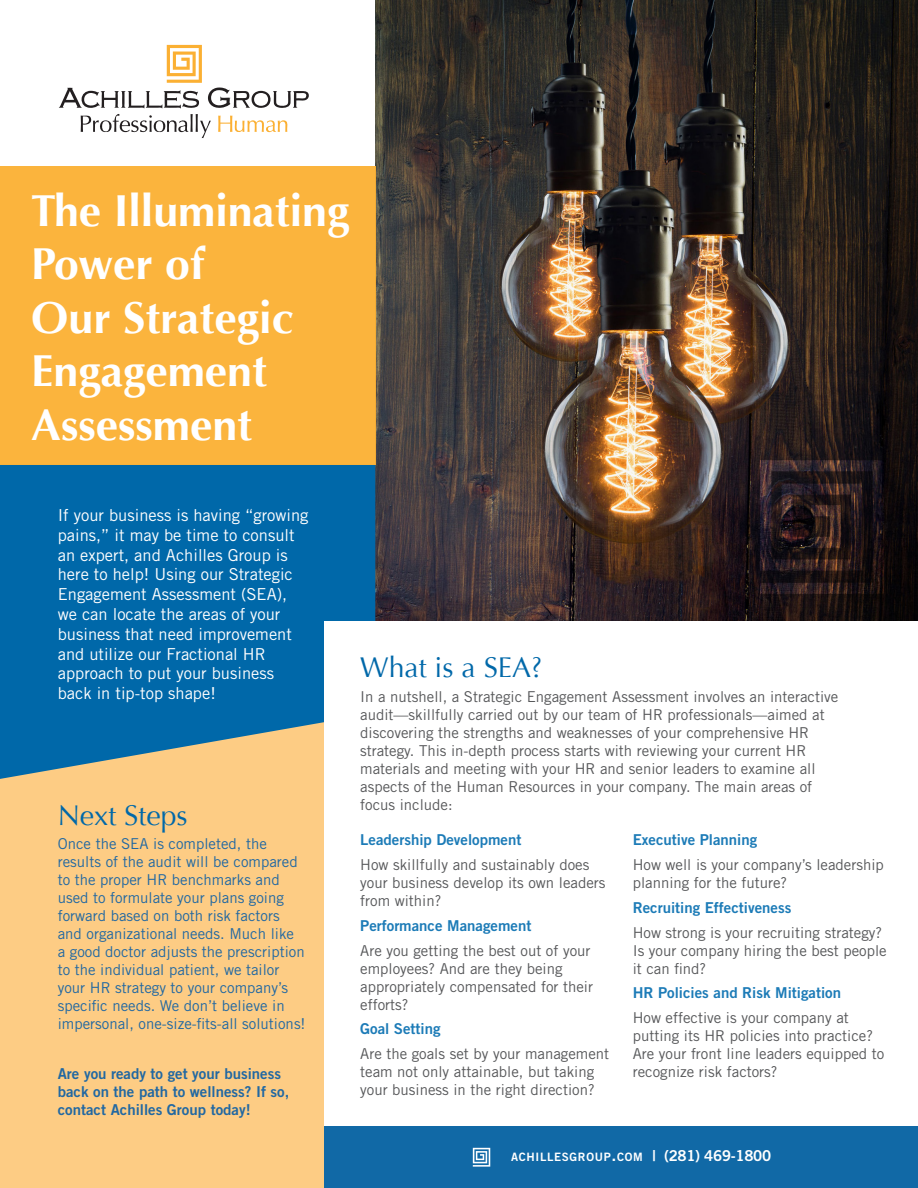
<style>
.page{position:relative;width:918px;height:1188px;background:#fff}
.page>*{position:absolute;margin:0;border:0;box-sizing:border-box;transform-origin:0 0}
.t1{font:700 44.7px/53.6px "Optima";color:#fff}
.t2{font:28.5px "Optima";color:#0068a9}
.t3{font:16.5px/19.8px "Trade Gothic LT Std";color:#fff}
.t4{font:15px/18px "Trade Gothic LT Std";color:#57585a}
.t5{font:15px/18px "Trade Gothic LT Std";color:#2168a2}
.t6{font:15px "Trade Gothic LT Std Bd 2";color:#1c7bb7}
.t7{font:15px/18px "Trade Gothic LT Std Bd 2";color:#2168a2}
.t8{font:11.55px "Trade Gothic LT Std Bd 2";letter-spacing:.055em;color:#fff}
.s1{font-size:16.5px}
.s2{font-size:15px}
</style>
<div class="page">
<img style="left:375px;top:0;width:543px;height:621px">
<div style="left:0;top:693px;width:375px;height:495px;background:#fdcc84"></div>
<svg style="left:0;top:465px;width:375px;height:314px;background:#1570a6"></svg>
<div style="left:325px;top:622px;width:593px;height:566px;background:#fff"></div>
<div style="left:0;top:166px;width:375px;height:299px;background:#fbb43d"></div>
<svg style="left:59px;top:45px;width:250px;height:93px"></svg>
<div style="left:325px;top:1126px;width:593px;height:62px;background:#1169a6"></div>
<svg style="left:760px;top:460px;width:124px;height:134px;background:#271a1c"></svg>
<svg style="left:473px;top:1148px;width:17px;height:19px"></svg>
<p class="t1" style="left:31px;top:184px;width:320px">The Illuminating<br>Power of<br>Our Strategic<br>Engagement<br>Assessment</p>
<p class="t3" style="left:58px;top:505px;width:252px">If your business is having “growing pains,” it may be time to consult an expert, and Achilles Group is here to help! Using our Strategic<br>Engagement Assessment (SEA), we can locate the areas of your business that need improvement and utilize our Fractional HR approach to put your business back in tip-top shape!</p>
<p class="t2" style="left:58px;top:798px;width:131px">Next Steps</p>
<p class="t5" style="left:58px;top:835px;width:249px">Once the SEA is completed, the results of the audit will be compared to the proper HR benchmarks and used to formulate your plans going forward based on both risk factors and organizational needs. Much like<br>a good doctor adjusts the prescription to the individual patient, we tailor your HR strategy to your company’s specific needs. We don’t believe in impersonal, one-size-fits-all solutions!</p>
<p class="t7" style="left:58px;top:1064px;width:233px">Are you ready to get your business back on the path to wellness? If so, contact Achilles Group today!</p>
<p class="t2" style="left:360px;top:651px;width:184px">What is a SEA?</p>
<p class="t4" style="left:360px;top:687px;width:480px">In a nutshell, a Strategic Engagement Assessment involves an interactive audit—skillfully carried out by our team of HR professionals—aimed at discovering the strengths and weaknesses of your comprehensive HR strategy. This in-depth process starts with reviewing your current HR materials and meeting with your HR and senior leaders to examine all aspects of the Human Resources in your company. The main areas of focus include:</p>
<p class="t6" style="left:360px;top:831px;width:163px">Leadership Development</p>
<p class="t4" style="left:360px;top:856px;width:247px">How skillfully and sustainably does your business develop its own leaders from within?</p>
<p class="t6" style="left:360px;top:916px;width:173px">Performance Management</p>
<p class="t4" style="left:360px;top:941px;width:234px">Are you getting the best out of your employees? And are they being appropriately compensated for their efforts?</p>
<p class="t6" style="left:360px;top:1020px;width:82px">Goal Setting</p>
<p class="t4" style="left:360px;top:1045px;width:251px">Are the goals set by your management team not only attainable, but taking your business in the right direction?</p>
<p class="t6" style="left:633px;top:831px;width:126px">Executive Planning</p>
<p class="t4" style="left:633px;top:856px;width:253px">How well is your company’s leadership planning for the future?</p>
<p class="t6" style="left:633px;top:898px;width:160px">Recruiting Effectiveness</p>
<p class="t4" style="left:633px;top:923px;width:256px">How strong is your recruiting strategy?<br>Is your company hiring the best people it can find?</p>
<p class="t6" style="left:633px;top:984px;width:210px">HR Policies and Risk Mitigation</p>
<p class="t4" style="left:633px;top:1009px;width:253px">How effective is your company at putting its HR policies into practice?<br>Are your front line leaders equipped to recognize risk factors?</p>
<p class="t8" style="left:511px;top:1149px;width:262px">ACHILLESGROUP<span class="s1">.</span>COM <span class="s2">| (281) 469-1800</span></p>
</div>
